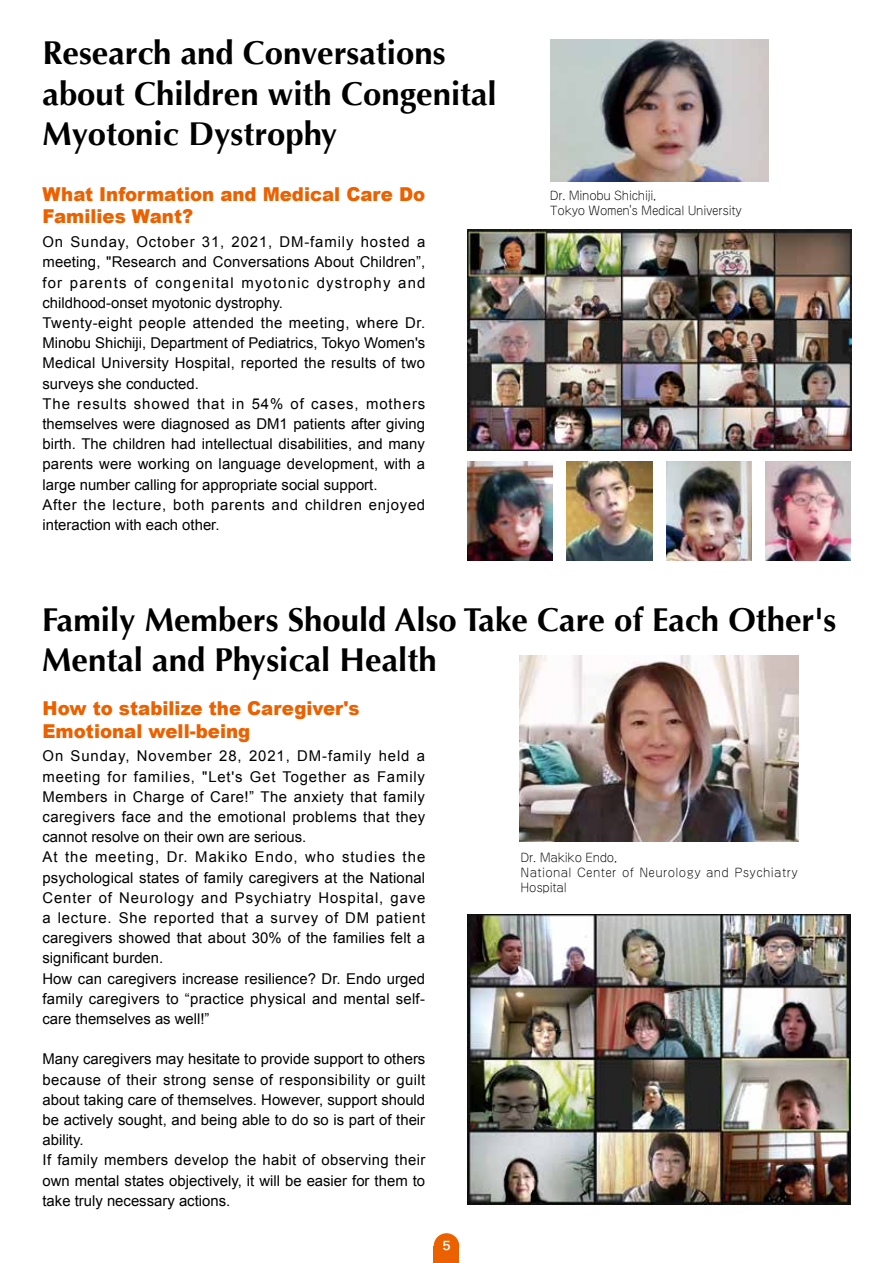
<style>
.page{position:relative;width:893px;height:1263px;background:#fff}
.page>*{position:absolute;margin:0;border:0;box-sizing:border-box;transform-origin:0 0}
.t1{font:700 33px/40.3px "Optima";color:#000}
.t2{font:900 19.2px/22.4px "Arial";color:#eb6100;scale:.95 1}
.t3{font:14.85px/20.2px "Arial";letter-spacing:.01em;color:#000}
.t4{font:14.85px/20.2px "Arial";letter-spacing:.03em;color:#000}
.t5{font:300 11.7px/14.9px "Jun 101 Pro";letter-spacing:.03em;color:#000}
.t6{font:300 11.7px/14.9px "Jun 101 Pro";letter-spacing:-.02em;color:#000}
.t7{font:11.7px "Hira Kaku Pro W6";color:#fff}
</style>
<div class="page">
<img style="left:468px;top:230px;width:383px;height:221px">
<img style="left:550px;top:39px;width:218px;height:142px">
<img style="left:468px;top:461px;width:85px;height:100px">
<img style="left:567px;top:461px;width:85px;height:100px">
<img style="left:666px;top:461px;width:85px;height:100px">
<img style="left:765px;top:461px;width:85px;height:100px">
<img style="left:468px;top:914px;width:383px;height:290px">
<img style="left:520px;top:655px;width:279px;height:187px">
<div style="left:434px;top:1246px;width:25px;height:17px;background:#eb6100"></div>
<div style="left:434px;top:1233px;width:25px;height:26px;background:#eb6100;border-radius:50%"></div>
<h1 class="t1" style="left:43px;top:33px;width:456px">Research and Conversations about Children with Congenital<br>Myotonic Dystrophy</h1>
<p class="t2" style="left:43px;top:182px;width:404px">What Information and Medical Care Do<br>Families Want?</p>
<p class="t3" style="left:43px;top:232px;width:384px">On Sunday, October 31, 2021, DM-family hosted a meeting, "Research and Conversations About Children”, for parents of congenital myotonic dystrophy and childhood-onset myotonic dystrophy.<br>Twenty-eight people attended the meeting, where Dr.<br>Minobu Shichiji, Department of Pediatrics, Tokyo Women's Medical University Hospital, reported the results of two surveys she conducted.<br>The results showed that in 54% of cases, mothers themselves were diagnosed as DM1 patients after giving birth. The children had intellectual disabilities, and many parents were working on language development, with a large number calling for appropriate social support.<br>After the lecture, both parents and children enjoyed interaction with each other.</p>
<p class="t6" style="left:550px;top:187px;width:194px">Dr. Minobu Shichiji,<br>Tokyo Women's Medical University</p>
<h1 class="t1" style="left:42px;top:600px;width:795px">Family Members Should Also Take Care of Each Other's<br>Mental and Physical Health</h1>
<p class="t2" style="left:43px;top:697px;width:335px">How to stabilize the Caregiver's<br>Emotional well-being</p>
<p class="t4" style="left:43px;top:746px;width:384px">On Sunday, November 28, 2021, DM-family held a meeting for families, "Let's Get Together as Family Members in Charge of Care!” The anxiety that family caregivers face and the emotional problems that they cannot resolve on their own are serious.<br>At the meeting, Dr. Makiko Endo, who studies the psychological states of family caregivers at the National Center of Neurology and Psychiatry Hospital, gave a lecture. She reported that a survey of DM patient caregivers showed that about 30% of the families felt a significant burden.<br>How can caregivers increase resilience? Dr. Endo urged family caregivers to “practice physical and mental self&shy;care themselves as well!”</p>
<p class="t3" style="left:43px;top:1049px;width:384px">Many caregivers may hesitate to provide support to others because of their strong sense of responsibility or guilt about taking care of themselves. However, support should be actively sought, and being able to do so is part of their ability.<br>If family members develop the habit of observing their own mental states objectively, it will be easier for them to take truly necessary actions.</p>
<p class="t7" style="left:442px;top:1235px;width:10px">5</p>
<p class="t5" style="left:521px;top:849px;width:279px">Dr. Makiko Endo,<br>National Center of Neurology and Psychiatry<br>Hospital</p>
</div>
